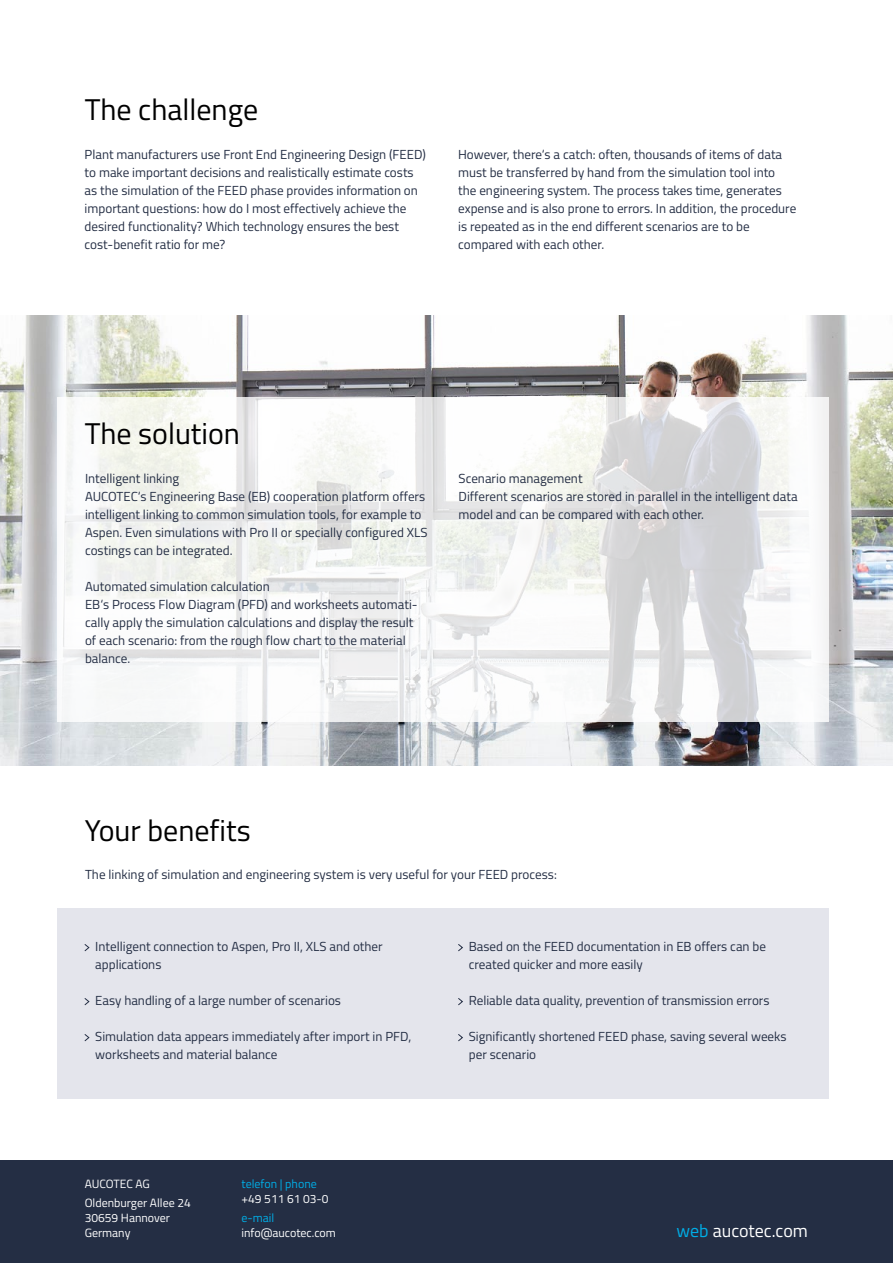
<style>
.page{position:relative;width:893px;height:1263px;background:#fff}
.page>*{position:absolute;margin:0;border:0;box-sizing:border-box;transform-origin:0 0}
.t1{font:30px "Titillium";color:#000}
.t2{font:18px "Titillium";color:#fff}
.t3{font:13.2px/18px "Titillium";color:#242e44}
.t4{font:12px/19.2px "Titillium";color:#fff}
.t5{font:12px "Titillium";color:#00ade6}
.s1{color:#00ade6}
</style>
<div class="page">
<div style="left:0;top:1161px;width:893px;height:102px;background:#242e44"></div>
<div style="left:57px;top:908px;width:772px;height:190px;background:#e4e5ec"></div>
<img style="left:0;top:316px;width:893px;height:449px">
<svg style="left:57px;top:397px;width:772px;height:324px"></svg>
<svg style="left:84px;top:944px;width:6px;height:8px"></svg>
<svg style="left:84px;top:998px;width:6px;height:8px"></svg>
<svg style="left:84px;top:1034px;width:6px;height:8px"></svg>
<svg style="left:458px;top:944px;width:5px;height:8px"></svg>
<svg style="left:458px;top:998px;width:5px;height:8px"></svg>
<svg style="left:458px;top:1034px;width:5px;height:8px"></svg>
<h1 class="t1" style="left:85px;top:88px;width:175px">The challenge</h1>
<p class="t3" style="left:85px;top:145px;width:343px">Plant manufacturers use Front End Engineering Design (FEED) to make important decisions and realistically estimate costs as the simulation of the FEED phase provides information on important questions: how do I most effectively achieve the desired functionality? Which technology ensures the best cost-benefit ratio for me?</p>
<p class="t3" style="left:458px;top:145px;width:340px">However, there‘s a catch: often, thousands of items of data must be transferred by hand from the simulation tool into the engineering system. The process takes time, generates expense and is also prone to errors. In addition, the procedure is repeated as in the end different scenarios are to be compared with each other.</p>
<h1 class="t1" style="left:85px;top:412px;width:157px">The solution</h1>
<p class="t3" style="left:85px;top:469px;width:344px">Intelligent linking<br>AUCOTEC‘s Engineering Base (EB) cooperation platform offers intelligent linking to common simulation tools, for example to Aspen. Even simulations with Pro II or specially configured XLS costings can be integrated.</p>
<p class="t3" style="left:85px;top:577px;width:334px">Automated simulation calculation<br>EB‘s Process Flow Diagram (PFD) and worksheets automati&shy;cally apply the simulation calculations and display the result of each scenario: from the rough flow chart to the material balance.</p>
<p class="t3" style="left:459px;top:469px;width:341px">Scenario management<br>Different scenarios are stored in parallel in the intelligent data model and can be compared with each other.</p>
<h1 class="t1" style="left:85px;top:808px;width:167px">Your benefits</h1>
<p class="t3" style="left:85px;top:865px;width:473px">The linking of simulation and engineering system is very useful for your FEED process:</p>
<p class="t3" style="left:95px;top:937px;width:289px">Intelligent connection to Aspen, Pro II, XLS and other applications</p>
<p class="t3" style="left:95px;top:991px;width:247px">Easy handling of a large number of scenarios</p>
<p class="t3" style="left:95px;top:1027px;width:317px">Simulation data appears immediately after import in PFD, worksheets and material balance</p>
<p class="t3" style="left:469px;top:937px;width:299px">Based on the FEED documentation in EB offers can be created quicker and more easily</p>
<p class="t3" style="left:469px;top:991px;width:302px">Reliable data quality, prevention of transmission errors</p>
<p class="t3" style="left:469px;top:1027px;width:319px">Significantly shortened FEED phase, saving several weeks per scenario</p>
<p class="t4" style="left:85px;top:1173px;width:108px">AUCOTEC AG<br>Oldenburger Allee 24</p>
<p class="t4" style="left:85px;top:1210px;width:87px;line-height:15px">30659 Hannover<br>Germany</p>
<p class="t5" style="left:242px;top:1175px;width:77px">telefon | phone</p>
<p class="t4" style="left:242px;top:1188px;width:89px">+49 511 61 03-0</p>
<p class="t5" style="left:242px;top:1209px;width:34px">e-mail</p>
<p class="t4" style="left:242px;top:1223px;width:96px">info@aucotec.com</p>
<h2 class="t2" style="left:677px;top:1218px;width:133px"><span class="s1">web</span> aucotec.com</h2>
</div>
